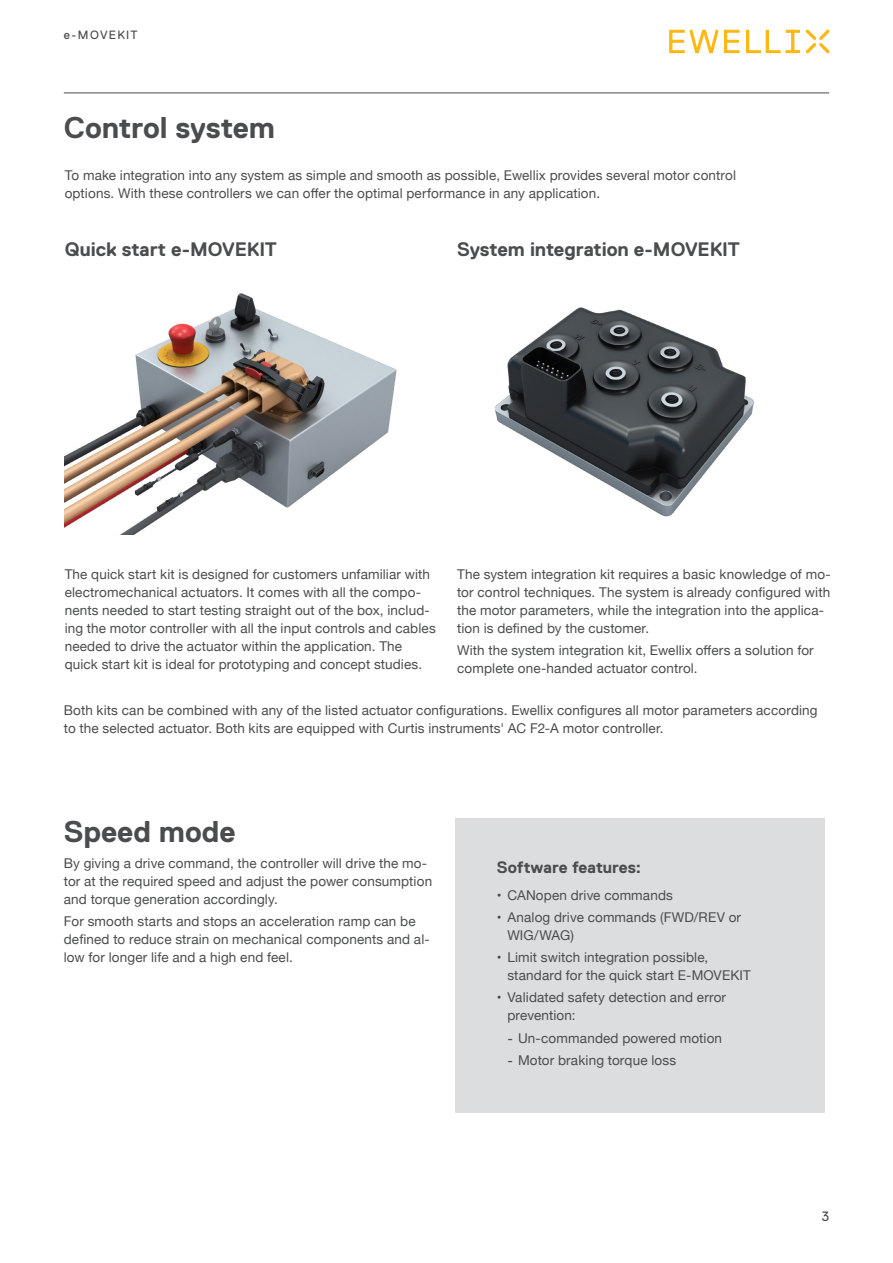
<style>
.page{position:relative;width:893px;height:1263px;background:#fff}
.page>*{position:absolute;margin:0;border:0;box-sizing:border-box;transform-origin:0 0}
.X-Bodytext_Heading_2{font:700 30px "Replica Std";letter-spacing:-.005em;color:#4b4c4d}
.X-Bodytext_Heading_3{font:700 19.5px "Replica Std";letter-spacing:-.005em;color:#4b4c4d}
.X-Bodytext_Heading_4{font:700 16.5px "Replica Std";letter-spacing:-.005em;color:#4b4c4d}
.X-Bodytext_9pt{font:13.5px/18px "Helvetica Neue";letter-spacing:.01em;color:#4b4c4d}
.t1{font:13.5px "Replica Std";color:#4b4c4d}
.t2{font:12px "Replica Std";letter-spacing:.105em;color:#4b4c4d}
.s1{font-family:"Replica Std"}
</style>
<div class="page">
<hr style="left:64px;top:93px;width:765px;height:1px;background:#4b4c4d">
<svg style="left:669px;top:30px;width:131px;height:23px"></svg>
<svg style="left:806px;top:30px;width:23px;height:23px"></svg>
<div style="left:456px;top:818px;width:369px;height:294px;background:#dcdddf"></div>
<img style="left:495px;top:307px;width:259px;height:210px">
<img style="left:65px;top:293px;width:332px;height:242px">
<p class="t2" style="left:64px;top:28px;width:75px">e-MOVEKIT</p>
<p class="X-Bodytext_Heading_2" style="left:64px;top:111px;width:213px">Control system</p>
<p class="X-Bodytext_9pt" style="left:65px;top:167px;width:673px">To make integration into any system as simple and smooth as possible, Ewellix provides several motor control options. With these controllers we can offer the optimal performance in any application.</p>
<p class="X-Bodytext_Heading_3" style="left:65px;top:238px;width:214px">Quick start e-MOVEKIT</p>
<p class="X-Bodytext_Heading_3" style="left:457px;top:238px;width:284px">System integration e-MOVEKIT</p>
<p class="X-Bodytext_9pt" style="left:65px;top:566px;width:373px">The quick start kit is designed for customers unfamiliar with electromechanical actuators. It comes with all the compo&shy;nents needed to start testing straight out of the box, includ&shy;ing the motor controller with all the input controls and cables needed to drive the actuator within the application. The quick start kit is ideal for prototyping and concept studies.</p>
<p class="X-Bodytext_9pt" style="left:457px;top:566px;width:375px">The system integration kit requires a basic knowledge of mo&shy;tor control techniques. The system is already configured with the motor parameters, while the integration into the applica&shy;tion is defined by the customer.</p>
<p class="X-Bodytext_9pt" style="left:457px;top:642px;width:358px">With the system integration kit, Ewellix offers a solution for complete one-handed actuator control.</p>
<p class="X-Bodytext_9pt" style="left:64px;top:702px;width:755px">Both kits can be combined with any of the listed actuator configurations. Ewellix configures all motor parameters according to the selected actuator. Both kits are equipped with Curtis instruments' AC F2-A motor controller.</p>
<p class="X-Bodytext_Heading_2" style="left:64px;top:814px;width:173px">Speed mode</p>
<p class="X-Bodytext_9pt" style="left:64px;top:855px;width:370px">By giving a drive command, the controller will drive the mo&shy;tor at the required speed and adjust the power consumption and torque generation accordingly.</p>
<p class="X-Bodytext_9pt" style="left:64px;top:913px;width:367px">For smooth starts and stops an acceleration ramp can be defined to reduce strain on mechanical components and al&shy;low for longer life and a high end feel.</p>
<p class="X-Bodytext_Heading_4" style="left:497px;top:858px;width:146px">Software features:</p>
<p class="X-Bodytext_9pt" style="left:497px;top:886px;width:178px">• CANopen drive commands</p>
<p class="X-Bodytext_9pt" style="left:507px;top:909px;width:235px;text-indent:-11px">• Analog drive commands (FWD/REV or<br>WIG/WAG)</p>
<p class="X-Bodytext_9pt" style="left:507px;top:949px;width:245px;text-indent:-11px">• Limit switch integration possible, standard for the quick start E-MOVEKIT</p>
<p class="X-Bodytext_9pt" style="left:507px;top:989px;width:220px;text-indent:-11px">• Validated safety detection and error prevention:</p>
<p class="X-Bodytext_9pt" style="left:507px;top:1029px;width:216px"><span class="s1">-</span> Un-commanded powered motion</p>
<p class="X-Bodytext_9pt" style="left:507px;top:1052px;width:170px"><span class="s1">-</span> Motor braking torque loss</p>
<p class="t1" style="left:822px;top:1209px;width:9px">3</p>
</div>
